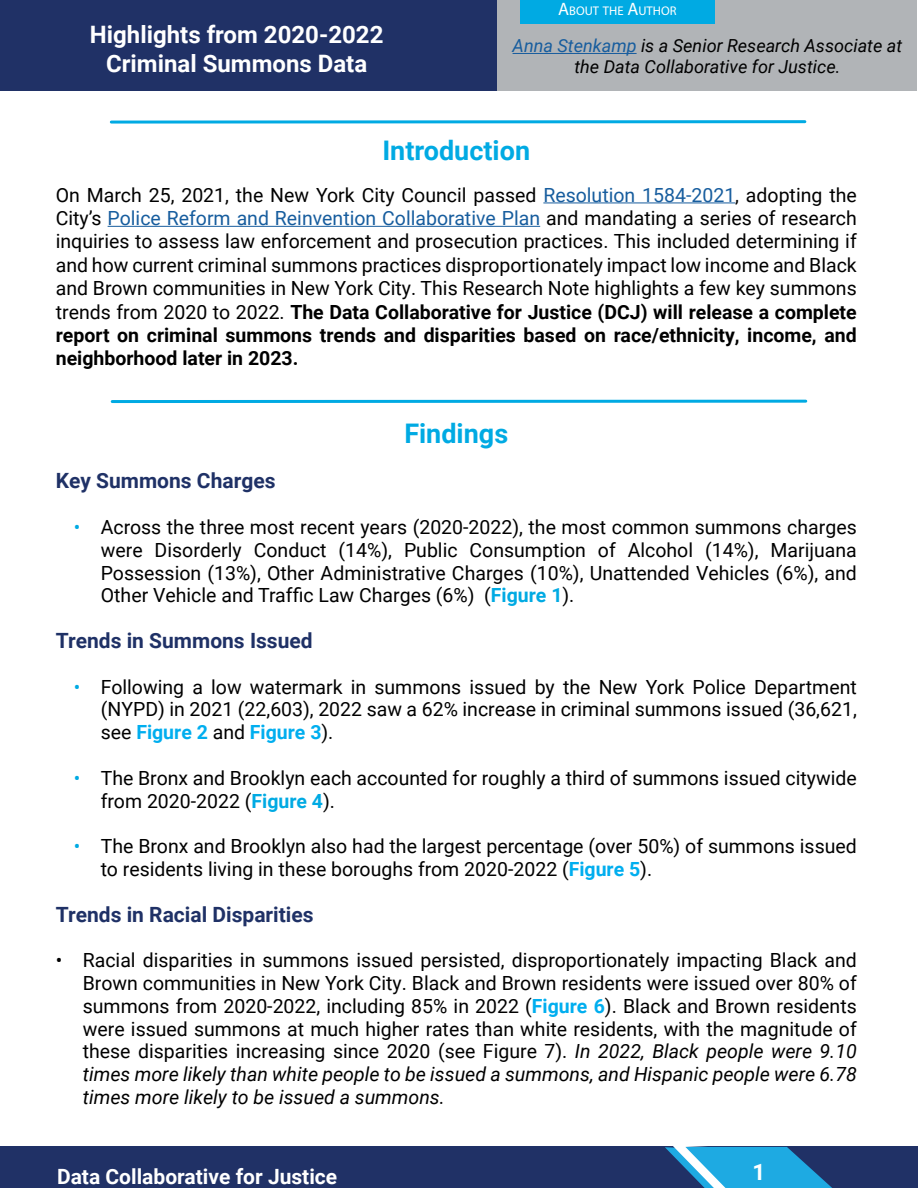
<style>
.page{position:relative;width:918px;height:1188px;background:#fff}
.page>*{position:absolute;margin:0;border:0;box-sizing:border-box;transform-origin:0 0}
.t1{font:700 27px "Roboto";color:#00aae3}
.t2{font:700 24px "Roboto";color:#fff}
.t3{font:700 22.5px "Roboto";color:#fff}
.t4{font:700 21px "Roboto";color:#1f3166}
.t5{font:700 21px "Roboto";color:#fff}
.t6{font:19.5px/22.8px "Roboto";color:#000;text-align:justify}
.t7{font:italic 18px/21px "Roboto";color:#000;text-align:center}
.t8{font:12.6px "Myriad Pro";color:#fff}
.s1{font-size:18px}
.s2{color:#175d9e}
.s3{font-weight:700}
.s4{color:#00aae3}
.s5{font-weight:700;color:#00aae3}
.s6{font-weight:700;color:#00aeef}
.s7{font-style:italic}
</style>
<div class="page">
<hr style="left:0;top:1147px;width:1px;height:41px;background:#203166">
<div style="left:1px;top:1147px;width:917px;height:41px;background:#203166"></div>
<svg style="left:665px;top:1146px;width:173px;height:42px"></svg>
<div style="left:498px;top:1px;width:419px;height:90px;background:#b1b4b7"></div>
<hr style="left:543px;top:202px;width:192px;height:1px;background:#175d9e">
<hr style="left:108px;top:226px;width:432px;height:1px;background:#175d9e">
<svg style="left:111px;top:120px;width:694px;height:4px;background:#3fbfe9"></svg>
<hr style="left:112px;top:400px;width:694px;height:3px;background:#00aae3">
<div style="left:0;top:0;width:497px;height:91px;background:#203166"></div>
<hr style="left:513px;top:53px;width:124px;height:1px;background:#175d9e">
<div style="left:520px;top:0;width:195px;height:23px;background:#00aae3"></div>
<p class="t2" style="left:90px;top:18px;width:295px">Highlights from 2020-2022</p>
<p class="t2" style="left:106px;top:47px;width:263px">Criminal Summons Data</p>
<p class="t8" style="left:558px;top:3px;width:120px"><span class="s1">A</span>BOUT THE <span class="s1">A</span>UTHOR</p>
<p class="t7" style="left:513px;top:35px;width:391px"><span class="s2">Anna Stenkamp</span> is a Senior Research Associate at the Data Collaborative for Justice.</p>
<p class="t1" style="left:382px;top:132px;width:149px">Introduction</p>
<p class="t6" style="left:56px;top:182px;width:803px;line-height:23.4px">On March 25, 2021, the New York City Council passed <span class="s2">Resolution 1584-2021</span>, adopting the City’s <span class="s2">Police Reform and Reinvention Collaborative Plan</span> and mandating a series of research inquiries to assess law enforcement and prosecution practices. This included determining if and how current criminal summons practices disproportionately impact low income and Black and Brown communities in New York City. This Research Note highlights a few key summons trends from 2020 to 2022. <span class="s3">The Data Collaborative for Justice (DCJ) will release a complete report on criminal summons trends and disparities based on race/ethnicity, income, and neighborhood later in 2023.</span></p>
<p class="t1" style="left:404px;top:414px;width:105px">Findings</p>
<p class="t4" style="left:56px;top:466px;width:221px">Key Summons Charges</p>
<p class="t6" style="left:101px;top:515px;width:758px;text-indent:-27px"><span class="s4">•</span> Across the three most recent years (2020-2022), the most common summons charges were Disorderly Conduct (14%), Public Consumption of Alcohol (14%), Marijuana Possession (13%), Other Administrative Charges (10%), Unattended Vehicles (6%), and Other Vehicle and Traffic Law Charges (6%) (<span class="s5">Figure 1</span>).</p>
<p class="t4" style="left:56px;top:626px;width:258px">Trends in Summons Issued</p>
<p class="t6" style="left:101px;top:674px;width:758px;text-indent:-27px"><span class="s4">•</span> Following a low watermark in summons issued by the New York Police Department (NYPD) in 2021 (22,603), 2022 saw a 62% increase in criminal summons issued (36,621, see <span class="s6">Figure 2</span> and <span class="s6">Figure 3</span>).</p>
<p class="t6" style="left:101px;top:766px;width:758px;text-indent:-27px"><span class="s4">•</span> The Bronx and Brooklyn each accounted for roughly a third of summons issued citywide from 2020-2022 (<span class="s5">Figure 4</span>).</p>
<p class="t6" style="left:101px;top:834px;width:758px;text-indent:-27px"><span class="s4">•</span> The Bronx and Brooklyn also had the largest percentage (over 50%) of summons issued to residents living in these boroughs from 2020-2022 (<span class="s6">Figure 5</span>).</p>
<p class="t4" style="left:56px;top:899px;width:259px">Trends in Racial Disparities</p>
<p class="t6" style="left:83px;top:948px;width:776px;text-indent:-27px">• Racial disparities in summons issued persisted, disproportionately impacting Black and Brown communities in New York City. Black and Brown residents were issued over 80% of summons from 2020-2022, including 85% in 2022 (<span class="s6">Figure 6</span>). Black and Brown residents were issued summons at much higher rates than white residents, with the magnitude of these disparities increasing since 2020 (see Figure 7). <span class="s7">In 2022, Black people were 9.10 times more likely than white people to be issued a summons, and Hispanic people were 6.78 times more likely to be issued a summons.</span></p>
<p class="t5" style="left:57px;top:1162px;width:282px">Data Collaborative for Justice</p>
<p class="t3" style="left:752px;top:1157px;width:14px">1</p>
</div>
